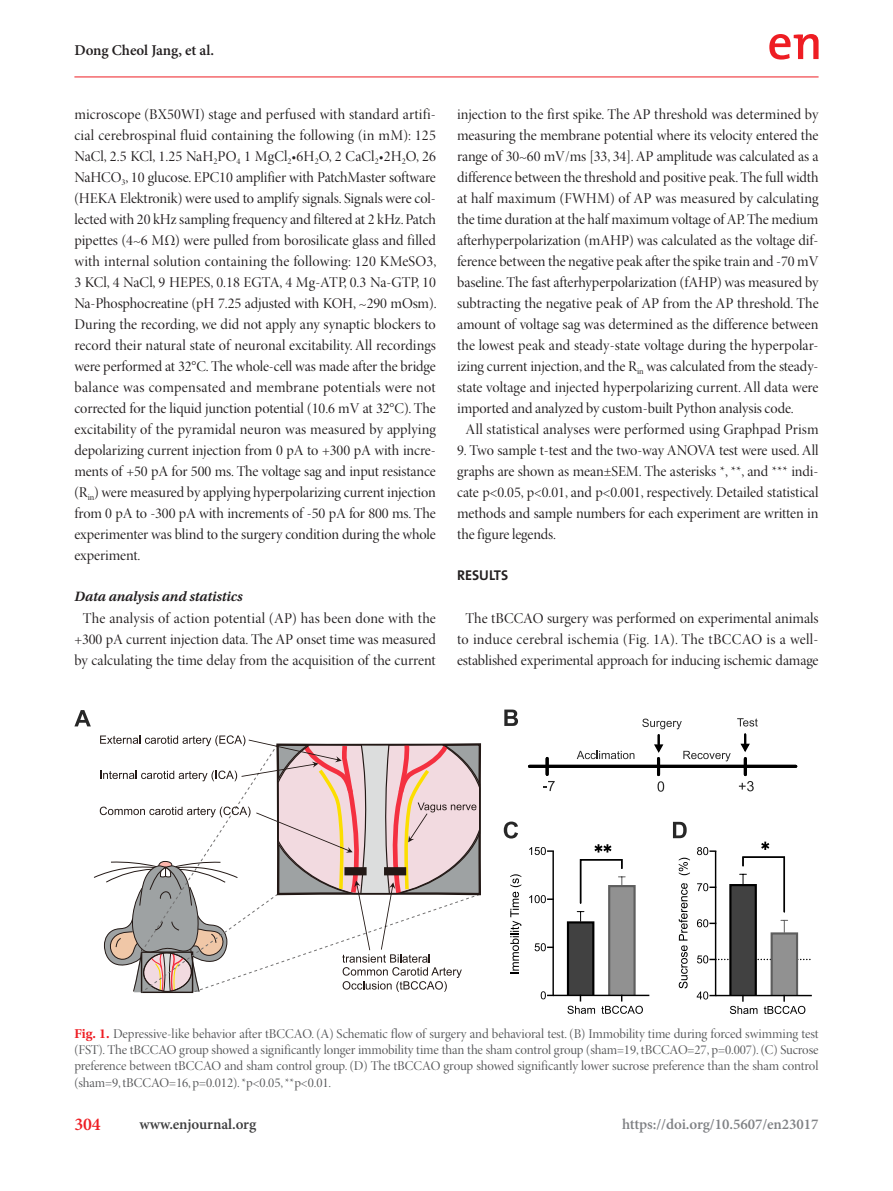
<style>
.page{position:relative;width:893px;height:1191px;background:#fff}
.page>*{position:absolute;margin:0;border:0;box-sizing:border-box;transform-origin:0 0}
.t1{font:600 18px "Minion Pro";color:#ee1d23}
.t2{font:15px/21px "Minion Pro Disp";letter-spacing:-.005em;color:#231f20;text-align:justify}
.t3{font:600 15px "Minion Pro";letter-spacing:-.005em;color:#808285}
.t4{font:600 15px "Minion Pro";letter-spacing:-.005em;color:#231f20}
.t5{font:600 15px "Minion Pro";letter-spacing:-.005em;color:#3e3e3f}
.t6{font:italic 600 14.25px "Utopia Std";letter-spacing:-.005em;color:#231f20}
.t7{font:700 14.25px "The Mix";letter-spacing:-.005em;color:#231f20}
.t8{font:13.5px/16.2px "Minion Pro Disp";letter-spacing:-.005em;color:#57585a;text-align:justify}
.s1{font-family:"Utopia Std";font-weight:600;color:#ee1d23}
</style>
<div class="page">
<hr style="left:74px;top:77px;width:745px;height:1px;background:#ee1d23">
<svg style="left:769px;top:34px;width:50px;height:26px"></svg>
<div style="left:568px;top:922px;width:25px;height:73px;background:#414141"></div>
<div style="left:567px;top:921px;width:27px;height:75px;border:2px solid #000"></div>
<div style="left:608px;top:885px;width:28px;height:111px;background:#919191;border:2px solid #5e5e5e"></div>
<hr style="left:553px;top:994px;width:96px;height:2px;background:#000">
<svg style="left:567px;top:996px;width:28px;height:17px"></svg>
<svg style="left:601px;top:996px;width:42px;height:17px"></svg>
<hr style="left:552px;top:851px;width:2px;height:144px;background:#000">
<svg style="left:541px;top:991px;width:12px;height:8px"></svg>
<svg style="left:535px;top:943px;width:18px;height:8px"></svg>
<svg style="left:529px;top:895px;width:24px;height:8px"></svg>
<svg style="left:529px;top:847px;width:24px;height:8px"></svg>
<svg style="left:577px;top:911px;width:7px;height:10px"></svg>
<svg style="left:510px;top:874px;width:11px;height:99px"></svg>
<svg style="left:579px;top:859px;width:46px;height:45px"></svg>
<svg style="left:594px;top:844px;width:17px;height:8px"></svg>
<div style="left:730px;top:885px;width:26px;height:110px;background:#414141"></div>
<div style="left:729px;top:884px;width:28px;height:112px;border:2px solid #000"></div>
<div style="left:772px;top:933px;width:25px;height:62px;background:#919191"></div>
<div style="left:771px;top:932px;width:27px;height:64px;border:2px solid #5e5e5e"></div>
<hr style="left:716px;top:994px;width:96px;height:2px;background:#000">
<svg style="left:730px;top:996px;width:27px;height:18px"></svg>
<svg style="left:764px;top:996px;width:41px;height:18px"></svg>
<hr style="left:715px;top:851px;width:1px;height:144px;background:#000">
<svg style="left:697px;top:991px;width:19px;height:8px"></svg>
<svg style="left:697px;top:955px;width:114px;height:8px"></svg>
<svg style="left:697px;top:919px;width:18px;height:8px"></svg>
<svg style="left:697px;top:883px;width:18px;height:8px"></svg>
<svg style="left:697px;top:847px;width:19px;height:8px"></svg>
<svg style="left:781px;top:920px;width:7px;height:12px"></svg>
<svg style="left:679px;top:883px;width:9px;height:105px"></svg>
<svg style="left:679px;top:857px;width:11px;height:18px"></svg>
<svg style="left:740px;top:841px;width:46px;height:72px"></svg>
<hr style="left:529px;top:765px;width:267px;height:3px;background:#000">
<hr style="left:546px;top:758px;width:3px;height:16px;background:#000">
<hr style="left:657px;top:758px;width:3px;height:16px;background:#000">
<hr style="left:744px;top:758px;width:3px;height:16px;background:#000">
<svg style="left:504px;top:821px;width:14px;height:17px"></svg>
<svg style="left:673px;top:822px;width:14px;height:16px"></svg>
<svg style="left:504px;top:709px;width:14px;height:17px"></svg>
<svg style="left:74px;top:710px;width:17px;height:16px"></svg>
<svg style="left:577px;top:751px;width:57px;height:8px"></svg>
<svg style="left:657px;top:781px;width:7px;height:10px"></svg>
<svg style="left:543px;top:781px;width:12px;height:10px"></svg>
<svg style="left:642px;top:718px;width:40px;height:11px"></svg>
<svg style="left:683px;top:751px;width:48px;height:10px"></svg>
<svg style="left:739px;top:781px;width:15px;height:10px"></svg>
<svg style="left:737px;top:718px;width:21px;height:8px"></svg>
<svg style="left:654px;top:735px;width:10px;height:18px"></svg>
<svg style="left:740px;top:734px;width:10px;height:18px"></svg>
<svg style="left:94px;top:735px;width:388px;height:259px"></svg>
<p class="t4" style="left:74px;top:40px;width:141px">Dong Cheol Jang, et al.</p>
<p class="t2" style="left:74px;top:104px;width:364px">microscope (BX50WI) stage and perfused with standard artifi&shy;cial cerebrospinal fluid containing the following (in mM): 125<br>NaCl, 2.5 KCl, 1.25 NaH<sub>2</sub>PO<sub>4</sub> 1 MgCl<sub>2</sub>•6H<sub>2</sub>O, 2 CaCl<sub>2</sub>•2H<sub>2</sub>O, 26<br>NaHCO<sub>3</sub>, 10 glucose. EPC10 amplifier with PatchMaster software (HEKA Elektronik) were used to amplify signals. Signals were col&shy;lected with 20 kHz sampling frequency and filtered at 2 kHz. Patch pipettes (4~6 MΩ) were pulled from borosilicate glass and filled with internal solution containing the following: 120 KMeSO3, 3 KCl, 4 NaCl, 9 HEPES, 0.18 EGTA, 4 Mg-ATP, 0.3 Na-GTP, 10<br>Na-Phosphocreatine (pH 7.25 adjusted with KOH, ~290 mOsm).<br>During the recording, we did not apply any synaptic blockers to record their natural state of neuronal excitability. All recordings were performed at 32°C. The whole-cell was made after the bridge balance was compensated and membrane potentials were not corrected for the liquid junction potential (10.6 mV at 32°C). The excitability of the pyramidal neuron was measured by applying depolarizing current injection from 0 pA to +300 pA with incre&shy;ments of +50 pA for 500 ms. The voltage sag and input resistance (R<sub>in</sub>) were measured by applying hyperpolarizing current injection from 0 pA to -300 pA with increments of -50 pA for 800 ms. The experimenter was blind to the surgery condition during the whole experiment.</p>
<p class="t6" style="left:74px;top:588px;width:170px">Data analysis and statistics</p>
<p class="t2" style="left:74px;top:608px;width:363px;text-align:center">The analysis of action potential (AP) has been done with the +300 pA current injection data. The AP onset time was measured by calculating the time delay from the acquisition of the current</p>
<p class="t2" style="left:457px;top:104px;width:363px">injection to the first spike. The AP threshold was determined by</p>
<p class="t2" style="left:457px;top:125px;width:363px">measuring the membrane potential where its velocity entered the</p>
<p class="t2" style="left:457px;top:146px;width:363px">range of 30~60 mV/ms [33, 34]. AP amplitude was calculated as a</p>
<p class="t2" style="left:457px;top:167px;width:363px">difference between the threshold and positive peak. The full width</p>
<p class="t2" style="left:457px;top:188px;width:363px">at half maximum (FWHM) of AP was measured by calculating</p>
<p class="t2" style="left:457px;top:209px;width:363px">the time duration at the half maximum voltage of AP. The medium</p>
<p class="t2" style="left:457px;top:230px;width:363px">afterhyperpolarization (mAHP) was calculated as the voltage dif-</p>
<p class="t2" style="left:457px;top:251px;width:363px">ference between the negative peak after the spike train and -70 mV</p>
<p class="t2" style="left:457px;top:272px;width:363px">baseline. The fast afterhyperpolarization (fAHP) was measured by</p>
<p class="t2" style="left:457px;top:293px;width:363px">subtracting the negative peak of AP from the AP threshold. The</p>
<p class="t2" style="left:457px;top:314px;width:363px">amount of voltage sag was determined as the difference between</p>
<p class="t2" style="left:457px;top:335px;width:363px">the lowest peak and steady-state voltage during the hyperpolar-</p>
<p class="t2" style="left:457px;top:356px;width:363px">izing current injection, and the R<sub>in</sub> was calculated from the steady-</p>
<p class="t2" style="left:457px;top:377px;width:363px">state voltage and injected hyperpolarizing current. All data were</p>
<p class="t2" style="left:457px;top:398px;width:338px">imported and analyzed by custom-built Python analysis code.</p>
<p class="t2" style="left:466px;top:419px;width:354px">All statistical analyses were performed using Graphpad Prism</p>
<p class="t2" style="left:457px;top:440px;width:363px">9. Two sample t-test and the two-way ANOVA test were used. All graphs are shown as mean±SEM. The asterisks *, **, and *** indi&shy;cate p&lt;0.05, p&lt;0.01, and p&lt;0.001, respectively. Detailed statistical methods and sample numbers for each experiment are written in the figure legends.</p>
<p class="t7" style="left:457px;top:563px;width:53px">RESULTS</p>
<p class="t2" style="left:457px;top:608px;width:363px;text-align:center">The tBCCAO surgery was performed on experimental animals to induce cerebral ischemia (Fig. 1A). The tBCCAO is a well&shy;established experimental approach for inducing ischemic damage</p>
<p class="t8" style="left:74px;top:1025px;width:746px"><span class="s1">Fig. 1.</span> Depressive-like behavior after tBCCAO. (A) Schematic flow of surgery and behavioral test. (B) Immobility time during forced swimming test (FST). The tBCCAO group showed a significantly longer immobility time than the sham control group (sham=19, tBCCAO=27, p=0.007). (C) Sucrose preference between tBCCAO and sham control group. (D) The tBCCAO group showed significantly lower sucrose preference than the sham control (sham=9, tBCCAO=16, p=0.012). *p&lt;0.05, **p&lt;0.01.</p>
<p class="t1" style="left:74px;top:1112px;width:28px">304</p>
<p class="t5" style="left:140px;top:1114px;width:118px">www.enjournal.org</p>
<p class="t3" style="left:622px;top:1114px;width:198px">https://doi.org/10.5607/en23017</p>
</div>
